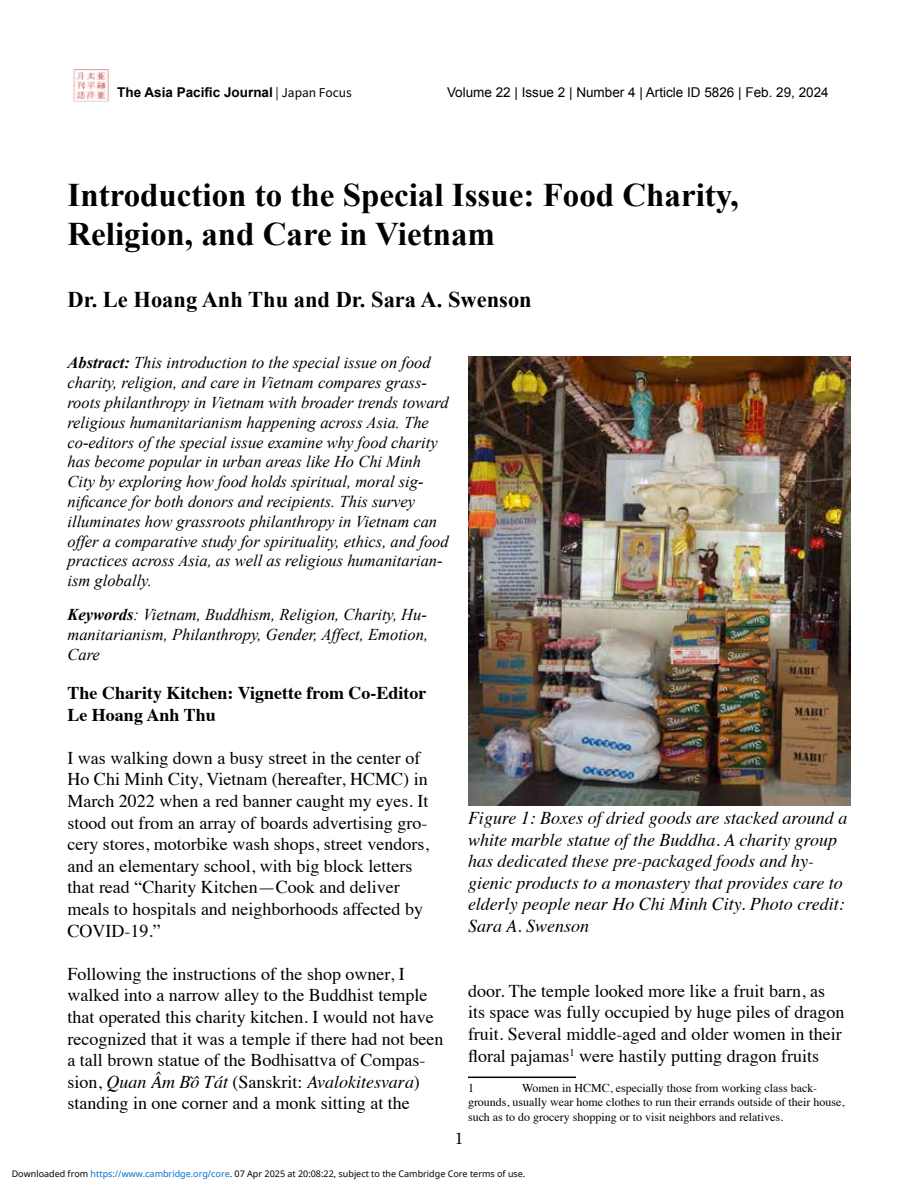
<style>
.page{position:relative;width:918px;height:1188px;background:#fff}
.page>*{position:absolute;margin:0;border:0;box-sizing:border-box;transform-origin:0 0}
.t1{font:700 33px/39.6px "Times New Roman";color:#000101}
.t2{font:700 22.5px "Times New Roman";color:#000}
.t3{font:18px/21.6px "Times";color:#000}
.t4{font:italic 18px/21.6px "Times";color:#000}
.t5{font:700 18px/21.6px "Times";color:#000}
.t6{font:18px "Minion Pro";color:#000}
.t7{font:italic 16.5px/19.8px "Times New Roman";color:#000101}
.t8{font:13.5px "Arial";color:#000101}
.t9{font:700 13.5px "Arial";color:#030000}
.t10{font:12px/14.4px "Times";color:#000}
.t11{font:9px "Noto Sans";color:#000}
.s1{font-family:"Source Sans 3";font-weight:400}
.s2{font-weight:700}
.s3{font-style:italic}
.s4{color:#0172cf}
</style>
<div class="page">
<img style="left:73px;top:69px;width:38px;height:34px">
<hr style="left:468px;top:1077px;width:108px;height:1px;background:#000">
<img style="left:468px;top:357px;width:382px;height:448px">
<p class="t9" style="left:117px;top:84px;width:236px">The Asia Pacific Journal <span class="s1">| Japan Focus</span></p>
<p class="t8" style="left:447px;top:84px;width:383px">Volume 22 | Issue 2 | Number 4 | Article ID 5826 | Feb. 29, 2024</p>
<h1 class="t1" style="left:68px;top:174px;width:673px">Introduction to the Special Issue: Food Charity,<br>Religion, and Care in Vietnam</h1>
<p class="t2" style="left:68px;top:284px;width:466px">Dr. Le Hoang Anh Thu and Dr. Sara A. Swenson</p>
<p class="t7" style="left:68px;top:353px;width:383px"><span class="s2">Abstract:</span> This introduction to the special issue on food charity, religion, and care in Vietnam compares grass&shy;roots philanthropy in Vietnam with broader trends toward religious humanitarianism happening across Asia. The co-editors of the special issue examine why food charity has become popular in urban areas like Ho Chi Minh City by exploring how food holds spiritual, moral sig&shy;nificance for both donors and recipients. This survey illuminates how grassroots philanthropy in Vietnam can offer a comparative study for spirituality, ethics, and food practices across Asia, as well as religious humanitarian&shy;ism globally.</p>
<p class="t7" style="left:68px;top:605px;width:362px;text-align:justify"><span class="s2">Keywords</span>: Vietnam, Buddhism, Religion, Charity, Hu&shy;manitarianism, Philanthropy, Gender, Affect, Emotion, Care</p>
<p class="t5" style="left:68px;top:680px;width:361px">The Charity Kitchen: Vignette from Co-Editor<br>Le Hoang Anh Thu</p>
<p class="t3" style="left:68px;top:745px;width:363px">I was walking down a busy street in the center of Ho Chi Minh City, Vietnam (hereafter, HCMC) in March 2022 when a red banner caught my eyes. It stood out from an array of boards advertising gro&shy;cery stores, motorbike wash shops, street vendors, and an elementary school, with big block letters that read “Charity Kitchen—Cook and deliver meals to hospitals and neighborhoods affected by COVID-19.”</p>
<p class="t3" style="left:68px;top:961px;width:377px">Following the instructions of the shop owner, I walked into a narrow alley to the Buddhist temple that operated this charity kitchen. I would not have recognized that it was a temple if there had not been a tall brown statue of the Bodhisattva of Compas&shy;sion, <span class="s3">Quan Âm Bồ Tát</span> (Sanskrit: <span class="s3">Avalokitesvara</span>) standing in one corner and a monk sitting at the</p>
<p class="t4" style="left:468px;top:806px;width:381px">Figure 1: Boxes of dried goods are stacked around a white marble statue of the Buddha. A charity group has dedicated these pre-packaged foods and hy&shy;gienic products to a monastery that provides care to elderly people near Ho Chi Minh City. Photo credit:<br>Sara A. Swenson</p>
<p class="t3" style="left:468px;top:978px;width:378px">door. The temple looked more like a fruit barn, as its space was fully occupied by huge piles of dragon fruit. Several middle-aged and older women in their floral pajamas<sup>1</sup> were hastily putting dragon fruits</p>
<p class="t10" style="left:468px;top:1079px;width:7px">1</p>
<p class="t10" style="left:468px;top:1079px;width:378px;text-indent:54px">Women in HCMC, especially those from working class back&shy;grounds, usually wear home clothes to run their errands outside of their house, such as to do grocery shopping or to visit neighbors and relatives.</p>
<p class="t6" style="left:455px;top:1126px;width:10px">1</p>
<p class="t11" style="left:12px;top:1168px;width:515px">Downloaded from <span class="s4">https://www.cambridge.org/core</span>. 07 Apr 2025 at 20:08:22, subject to the Cambridge Core terms of use.</p>
</div>
